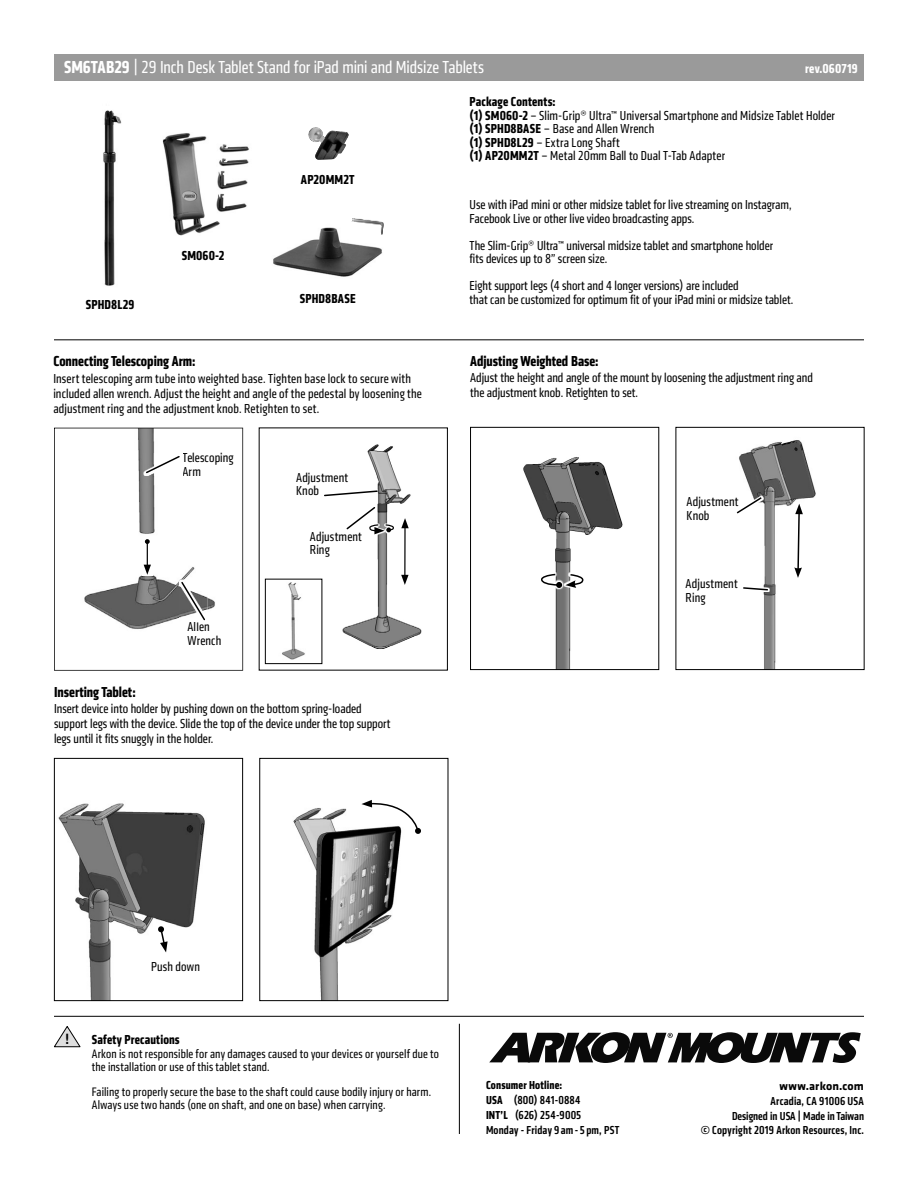
<style>
.page{position:relative;width:918px;height:1188px;background:#fff}
.page>*{position:absolute;margin:0;border:0;box-sizing:border-box;transform-origin:0 0}
.t1{font:condensed 18px "Klavika";letter-spacing:-.005em;color:#fff}
.t2{font:700 condensed 15px "Klavika";color:#000}
.t3{font:500 15px "Klavika";color:#000}
.t4{font:condensed 13.5px/13.5px "Klavika";color:#000}
.t5{font:700 condensed 13.5px "Klavika";letter-spacing:.015em;color:#000}
.t6{font:700 condensed 13.5px "Klavika";letter-spacing:.01em;color:#fff}
.t7{font:condensed 12.75px/13.5px "Klavika";letter-spacing:.015em;color:#000}
.t8{font:500 condensed 12px/15px "Klavika";letter-spacing:.015em;color:#000}
.t9{font:700 12px "Klavika";letter-spacing:.01em;color:#000}
.s1{font-weight:700}
</style>
<div class="page">
<div style="left:54px;top:54px;width:810px;height:27px;background:#9a9a9a"></div>
<img style="left:163px;top:133px;width:86px;height:103px">
<hr style="left:54px;top:339px;width:810px;height:1px;background:#000">
<svg style="left:54px;top:1026px;width:27px;height:21px"></svg>
<img style="left:523px;top:457px;width:100px;height:211px">
<div style="left:470px;top:427px;width:189px;height:243px;border:1px solid #000"></div>
<img style="left:58px;top:803px;width:147px;height:196px">
<div style="left:54px;top:758px;width:189px;height:243px;border:1px solid #000"></div>
<img style="left:293px;top:808px;width:108px;height:191px">
<div style="left:259px;top:758px;width:189px;height:243px;border:1px solid #000"></div>
<img style="left:739px;top:440px;width:77px;height:228px">
<div style="left:676px;top:427px;width:189px;height:243px;border:1px solid #000"></div>
<div style="left:793px;top:502px;width:12px;height:78px;background:#fff"></div>
<svg style="left:794px;top:504px;width:9px;height:74px"></svg>
<svg style="left:564px;top:572px;width:21px;height:18px"></svg>
<svg style="left:539px;top:572px;width:25px;height:18px"></svg>
<svg style="left:540px;top:573px;width:44px;height:15px"></svg>
<div style="left:683px;top:576px;width:57px;height:31px;background:#fff"></div>
<div style="left:684px;top:495px;width:57px;height:28px;background:#fff"></div>
<div style="left:150px;top:960px;width:52px;height:14px;background:#fff"></div>
<svg style="left:151px;top:923px;width:49px;height:37px"></svg>
<svg style="left:360px;top:808px;width:41px;height:28px"></svg>
<svg style="left:361px;top:800px;width:60px;height:34px"></svg>
<hr style="left:459px;top:1024px;width:1px;height:110px;background:#000">
<hr style="left:54px;top:1016px;width:810px;height:1px;background:#000">
<img style="left:264px;top:444px;width:158px;height:221px">
<img style="left:267px;top:581px;width:53px;height:81px">
<div style="left:265px;top:579px;width:57px;height:85px;border:1px solid #000"></div>
<svg style="left:323px;top:490px;width:56px;height:7px"></svg>
<img style="left:103px;top:110px;width:19px;height:176px">
<svg style="left:740px;top:578px;width:29px;height:27px"></svg>
<svg style="left:741px;top:495px;width:22px;height:1px"></svg>
<svg style="left:736px;top:496px;width:27px;height:25px"></svg>
<svg style="left:345px;top:506px;width:77px;height:81px"></svg>
<svg style="left:489px;top:1032px;width:372px;height:31px"></svg>
<svg style="left:54px;top:428px;width:189px;height:243px"></svg>
<img style="left:142px;top:538px;width:10px;height:38px">
<svg style="left:144px;top:539px;width:7px;height:36px"></svg>
<img style="left:144px;top:454px;width:38px;height:22px">
<svg style="left:146px;top:456px;width:34px;height:17px"></svg>
<img style="left:179px;top:580px;width:28px;height:43px">
<svg style="left:181px;top:582px;width:26px;height:41px"></svg>
<img style="left:273px;top:227px;width:109px;height:50px">
<img style="left:308px;top:127px;width:40px;height:33px">
<img style="left:350px;top:218px;width:34px;height:17px">
<h1 class="t1" style="left:64px;top:57px;width:421px"><span class="s1">SM6TAB29</span> | 29 Inch Desk Tablet Stand for iPad mini and Midsize Tablets</h1>
<p class="t6" style="left:805px;top:60px;width:54px">rev.060719</p>
<p class="t5" style="left:86px;top:296px;width:50px">SPHD8L29</p>
<p class="t5" style="left:182px;top:247px;width:44px">SM060-2</p>
<p class="t5" style="left:301px;top:171px;width:55px">AP20MM2T</p>
<p class="t5" style="left:300px;top:289px;width:57px">SPHD8BASE</p>
<p class="t2" style="left:53px;top:352px;width:144px">Connecting Telescoping Arm:</p>
<p class="t4" style="left:53px;top:371px;width:370px;line-height:15px">Insert telescoping arm tube into weighted base. Tighten base lock to secure with included allen wrench. Adjust the height and angle of the pedestal by loosening the adjustment ring and the adjustment knob. Retighten to set.</p>
<p class="t4" style="left:182px;top:451px;width:52px">Telescoping<br>Arm</p>
<p class="t2" style="left:54px;top:682px;width:83px">Inserting Tablet:</p>
<p class="t4" style="left:188px;top:620px;width:35px">Allen<br>Wrench</p>
<p class="t4" style="left:296px;top:470px;width:54px">Adjustment<br>Knob</p>
<p class="t4" style="left:310px;top:530px;width:54px">Adjustment<br>Ring</p>
<p class="t4" style="left:54px;top:701px;width:338px;line-height:15px">Insert device into holder by pushing down on the bottom spring-loaded support legs with the device. Slide the top of the device under the top support legs until it fits snuggly in the holder.</p>
<p class="t4" style="left:470px;top:95px;width:367px"><span class="s1">Package Contents:<br>(1) SM060-2</span> – Slim-Grip® Ultra™ Universal Smartphone and Midsize Tablet Holder <span class="s1">(1) SPHD8BASE</span> – Base and Allen Wrench<br><span class="s1">(1) SPHD8L29</span> – Extra Long Shaft<br><span class="s1">(1) AP20MM2T</span> – Metal 20mm Ball to Dual T-Tab Adapter</p>
<p class="t4" style="left:470px;top:198px;width:323px">Use with iPad mini or other midsize tablet for live streaming on Instagram,<br>Facebook Live or other live video broadcasting apps.</p>
<p class="t4" style="left:470px;top:239px;width:305px">The Slim-Grip® Ultra™ universal midsize tablet and smartphone holder fits devices up to 8” screen size.</p>
<p class="t4" style="left:470px;top:279px;width:325px">Eight support legs (4 short and 4 longer versions) are included<br>that can be customized for optimum fit of your iPad mini or midsize tablet.</p>
<p class="t2" style="left:470px;top:351px;width:130px">Adjusting Weighted Base:</p>
<p class="t4" style="left:470px;top:370px;width:344px;line-height:15px">Adjust the height and angle of the mount by loosening the adjustment ring and the adjustment knob. Retighten to set.</p>
<p class="t4" style="left:686px;top:495px;width:54px">Adjustment<br>Knob</p>
<p class="t4" style="left:686px;top:577px;width:54px">Adjustment<br>Ring</p>
<p class="t4" style="left:151px;top:960px;width:50px">Push down</p>
<p class="t3" style="left:65px;top:1029px;width:6px">!</p>
<p class="t5" style="left:92px;top:1031px;width:89px">Safety Precautions</p>
<p class="t7" style="left:92px;top:1047px;width:349px">Arkon is not responsible for any damages caused to your devices or yourself due to the installation or use of this tablet stand.</p>
<p class="t7" style="left:92px;top:1085px;width:341px">Failing to properly secure the base to the shaft could cause bodily injury or harm.<br>Always use two hands (one on shaft, and one on base) when carrying.</p>
<p class="t8" style="left:486px;top:1078px;width:135px"><span class="s1">Consumer Hotline:<br>USA</span> (800) 841-0884<br><span class="s1">INT’L</span> (626) 254-9005<br>Monday - Friday 9 am- 5 pm, PST</p>
<p class="t9" style="left:780px;top:1077px;width:86px">www.arkon.com</p>
<p class="t8" style="left:701px;top:1093px;width:165px;text-align:right">Arcadia, CA 91006 USA<br>Designed in USA | Made in Taiwan<br>© Copyright 2019 Arkon Resources, Inc.</p>
</div>
